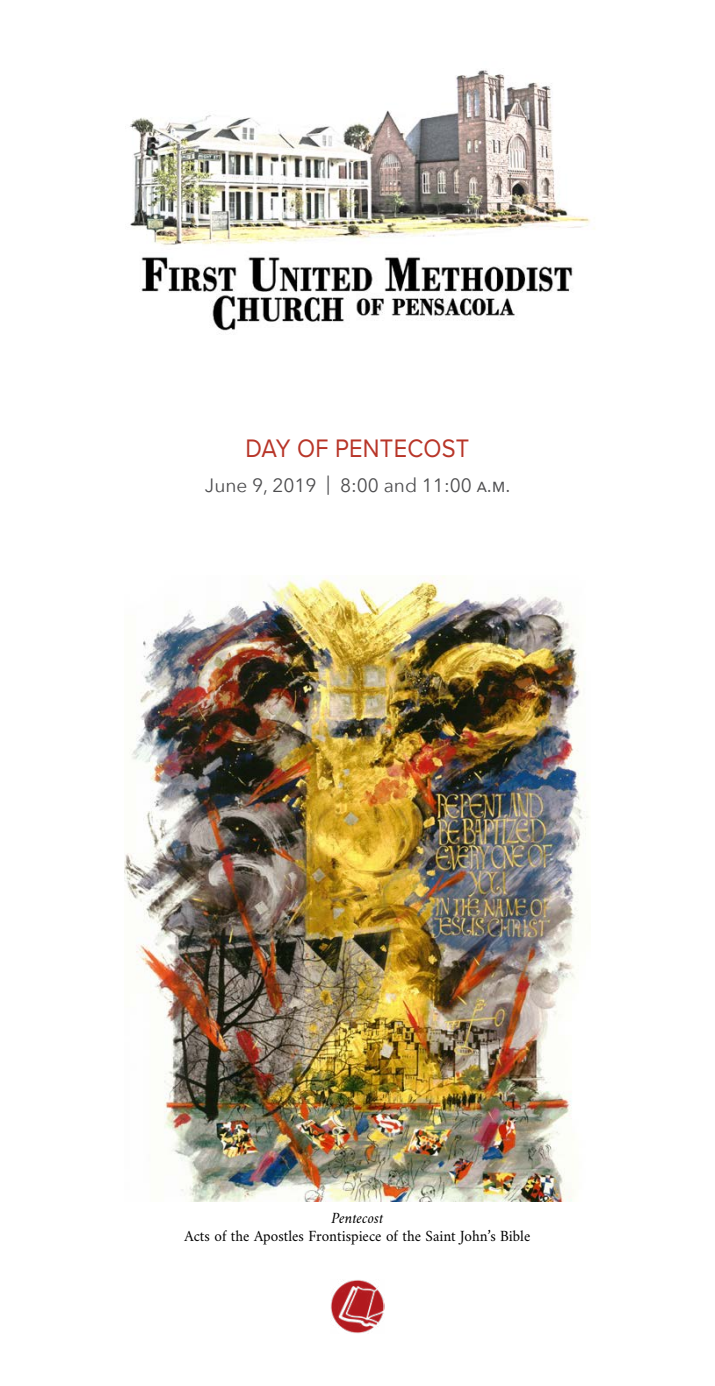
<style>
.page{position:relative;width:715px;height:1386px;background:#fff}
.page>*{position:absolute;margin:0;border:0;box-sizing:border-box;transform-origin:0 0}
.t1{font:26.25px "Proxima Nova";letter-spacing:.01em;color:#b83528;scale:.9 1}
.t2{font:19.25px "Avenir Next";color:#4d4d4f}
.t3{font:15.75px "Amiri";color:#000;scale:.96 1}
.t4{font:italic 15.75px "Amiri";color:#000}
</style>
<div class="page">
<img style="left:130px;top:70px;width:465px;height:264px">
<img style="left:125px;top:575px;width:464px;height:627px">
<img style="left:330px;top:1280px;width:54px;height:54px">
<h1 class="t1" style="left:245px;top:429px;width:250px">DAY OF PENTECOST</h1>
<p class="t2" style="left:205px;top:469px;width:307px">June 9, 2019 | 8:00 and 11:00 a.m.</p>
<p class="t4" style="left:331px;top:1209px;width:53px">Pentecost</p>
<p class="t3" style="left:184px;top:1226px;width:361px">Acts of the Apostles Frontispiece of the Saint John’s Bible</p>
</div>
